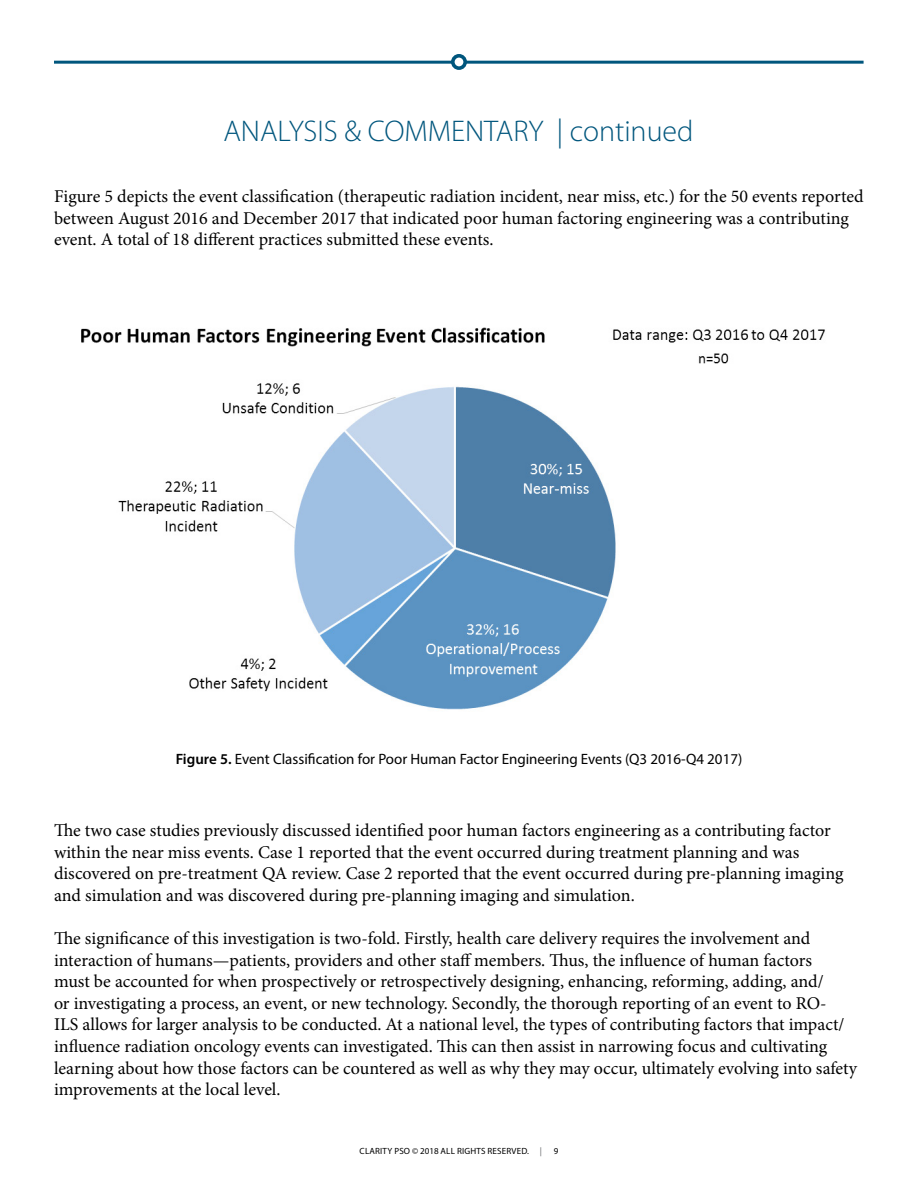
<style>
.page{position:relative;width:918px;height:1188px;background:#fff}
.page>*{position:absolute;margin:0;border:0;box-sizing:border-box;transform-origin:0 0}
.t1{font:300 30px "Myriad Pro";color:#00567d}
.t2{font:18px/21.6px "Minion Pro";color:#000}
.t3{font:15px "Myriad Pro";color:#000}
.t4{font:9px "Myriad Pro";letter-spacing:.02em;color:#000}
.s1{font-weight:600}
.s2{color:#636466}
</style>
<div class="page">
<hr style="left:54px;top:61px;width:810px;height:3px;background:#00567d">
<div style="left:453px;top:56px;width:12px;height:12px;background:#fff;border-radius:50%"></div>
<div style="left:451px;top:54px;width:16px;height:16px;border:4px solid #00567d;border-radius:50%"></div>
<img style="left:81px;top:327px;width:744px;height:383px">
<h1 class="t1" style="left:223px;top:113px;width:472px">ANALYSIS &amp; COMMENTARY | continued</h1>
<p class="t2" style="left:54px;top:186px;width:811px">Figure 5 depicts the event classification (therapeutic radiation incident, near miss, etc.) for the 50 events reported between August 2016 and December 2017 that indicated poor human factoring engineering was a contributing event. A total of 18 different practices submitted these events.</p>
<p class="t3" style="left:176px;top:749px;width:568px"><span class="s1">Figure 5.</span> Event Classification for Poor Human Factor Engineering Events (Q3 2016-Q4 2017)</p>
<p class="t2" style="left:54px;top:820px;width:791px">The two case studies previously discussed identified poor human factors engineering as a contributing factor within the near miss events. Case 1 reported that the event occurred during treatment planning and was discovered on pre-treatment QA review. Case 2 reported that the event occurred during pre-planning imaging and simulation and was discovered during pre-planning imaging and simulation.</p>
<p class="t2" style="left:54px;top:928px;width:805px">The significance of this investigation is two-fold. Firstly, health care delivery requires the involvement and interaction of humans—patients, providers and other staff members. Thus, the influence of human factors<br>must be accounted for when prospectively or retrospectively designing, enhancing, reforming, adding, and/<br>or investigating a process, an event, or new technology. Secondly, the thorough reporting of an event to RO-<br>ILS allows for larger analysis to be conducted. At a national level, the types of contributing factors that impact/ influence radiation oncology events can investigated. This can then assist in narrowing focus and cultivating learning about how those factors can be countered as well as why they may occur, ultimately evolving into safety improvements at the local level.</p>
<p class="t4" style="left:360px;top:1146px;width:184px">CLARITY PSO © 2018 ALL RIGHTS RESERVED. <span class="s2">|</span></p>
<p class="t4" style="left:554px;top:1146px;width:6px">9</p>
</div>
